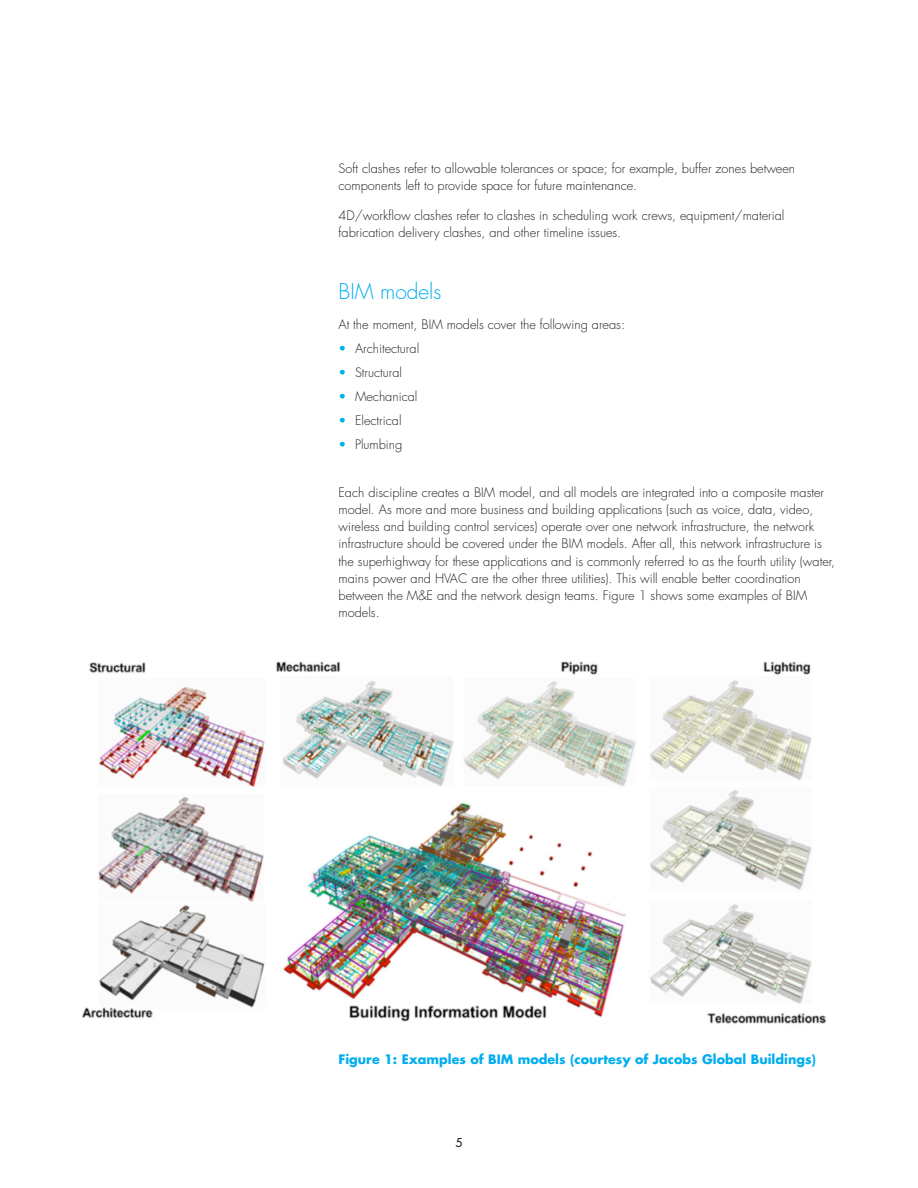
<style>
.page{position:relative;width:918px;height:1188px;background:#fff}
.page>*{position:absolute;margin:0;border:0;box-sizing:border-box;transform-origin:0 0}
.Body_Light_8_5_11_5{font:300 21px "Futura Std";color:#00aeef}
.Body_Light_8_5_11_5-2{font:300 12.75px/17.2px "Futura Std";color:#231f20}
.Body_Light_8_5_11_5-3{font:700 12.75px "Futura Std";color:#00aeef}
.t1{font:500 12px "Futura Std";color:#231f20}
.s1{color:#00aeef}
</style>
<div class="page">
<img style="left:82px;top:661px;width:744px;height:363px">
<p class="Body_Light_8_5_11_5-2" style="left:339px;top:160px;width:458px">Soft clashes refer to allowable tolerances or space; for example, buffer zones between components left to provide space for future maintenance.</p>
<p class="Body_Light_8_5_11_5-2" style="left:339px;top:207px;width:447px">4D/workflow clashes refer to clashes in scheduling work crews, equipment/material fabrication delivery clashes, and other timeline issues.</p>
<p class="Body_Light_8_5_11_5" style="left:339px;top:278px;width:104px">BIM models</p>
<p class="Body_Light_8_5_11_5-2" style="left:339px;top:316px;width:288px">At the moment, BIM models cover the following areas:</p>
<p class="Body_Light_8_5_11_5-2" style="left:339px;top:340px;width:82px"><span class="s1">•</span> Architectural</p>
<p class="Body_Light_8_5_11_5-2" style="left:339px;top:364px;width:65px"><span class="s1">•</span> Structural</p>
<p class="Body_Light_8_5_11_5-2" style="left:339px;top:388px;width:80px"><span class="s1">•</span> Mechanical</p>
<p class="Body_Light_8_5_11_5-2" style="left:339px;top:412px;width:65px"><span class="s1">•</span> Electrical</p>
<p class="Body_Light_8_5_11_5-2" style="left:339px;top:436px;width:65px"><span class="s1">•</span> Plumbing</p>
<p class="Body_Light_8_5_11_5-2" style="left:339px;top:484px;width:498px">Each discipline creates a BIM model, and all models are integrated into a composite master model. As more and more business and building applications (such as voice, data, video, wireless and building control services) operate over one network infrastructure, the network infrastructure should be covered under the BIM models. After all, this network infrastructure is the superhighway for these applications and is commonly referred to as the fourth utility (water, mains power and HVAC are the other three utilities). This will enable better coordination between the M&amp;E and the network design teams. Figure 1 shows some examples of BIM models.</p>
<p class="Body_Light_8_5_11_5-3" style="left:339px;top:1050px;width:479px">Figure 1: Examples of BIM models (courtesy of Jacobs Global Buildings)</p>
<p class="t1" style="left:456px;top:1135px;width:8px">5</p>
</div>
